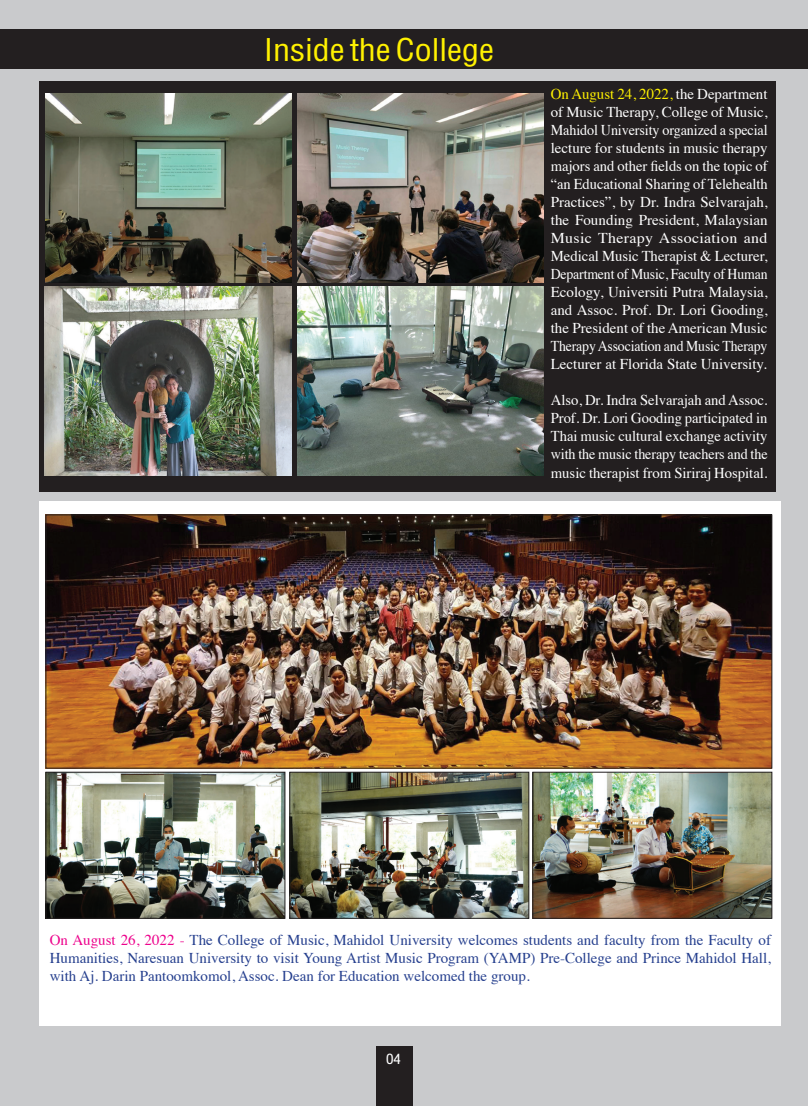
<style>
.page{position:relative;width:808px;height:1106px;background:#c9cacc}
.page>*{position:absolute;margin:0;border:0;box-sizing:border-box;transform-origin:0 0}
.t1{font:45px "DB Helvethaica X 57 Cond";color:#fff101;scale:1.05 1}
.t2{font:21px "DB Helvethaica X 57 Cond";color:#fff;scale:1.05 1}
.t3{font:15px/18px "Times";color:#fff;text-align:justify}
.t4{font:15px/18px "Times";color:#253f8e;text-align:justify}
.s1{color:#fff101}
.s2{color:#ed028c}
</style>
<div class="page">
<div style="left:376px;top:1046px;width:36px;height:60px;background:#231f20"></div>
<div style="left:39px;top:81px;width:737px;height:410px;background:#231f20"></div>
<div style="left:0;top:29px;width:808px;height:40px;background:#231f20"></div>
<img style="left:45px;top:94px;width:246px;height:189px">
<img style="left:45px;top:286px;width:246px;height:190px">
<img style="left:297px;top:286px;width:247px;height:190px">
<img style="left:297px;top:94px;width:247px;height:189px">
<div style="left:39px;top:501px;width:741px;height:524px;background:#fff"></div>
<hr style="left:807px;top:30px;width:1px;height:40px;background:#231f20">
<img style="left:48px;top:774px;width:235px;height:142px">
<div style="left:46px;top:772px;width:239px;height:146px;border:1px solid #231f20"></div>
<img style="left:292px;top:774px;width:235px;height:142px">
<div style="left:290px;top:772px;width:239px;height:146px;border:1px solid #231f20"></div>
<img style="left:48px;top:516px;width:722px;height:250px">
<div style="left:46px;top:514px;width:726px;height:254px;border:1px solid #231f20"></div>
<img style="left:535px;top:774px;width:235px;height:142px">
<div style="left:533px;top:772px;width:239px;height:146px;border:1px solid #231f20"></div>
<h1 class="t1" style="left:264px;top:25px;width:221px">Inside the College</h1>
<p class="t3" style="left:551px;top:84px;width:218px"><span class="s1">On August 24, 2022,</span> the Department of Music Therapy, College of Music, Mahidol University organized a special lecture for students in music therapy majors and other fields on the topic of “an Educational Sharing of Telehealth Practices”, by Dr. Indra Selvarajah, the Founding President, Malaysian Music Therapy Association and Medical Music Therapist &amp; Lecturer, Department of Music, Faculty of Human Ecology, Universiti Putra Malaysia, and Assoc. Prof. Dr. Lori Gooding, the President of the American Music Therapy Association and Music Therapy Lecturer at Florida State University.</p>
<p class="t3" style="left:551px;top:390px;width:218px">Also, Dr. Indra Selvarajah and Assoc.<br>Prof. Dr. Lori Gooding participated in Thai music cultural exchange activity with the music therapy teachers and the music therapist from Siriraj Hospital.</p>
<p class="t4" style="left:50px;top:929px;width:723px"><span class="s2">On August 26, 2022 -</span> The College of Music, Mahidol University welcomes students and faculty from the Faculty of Humanities, Naresuan University to visit Young Artist Music Program (YAMP) Pre-College and Prince Mahidol Hall, with Aj. Darin Pantoomkomol, Assoc. Dean for Education welcomed the group.</p>
<h2 class="t2" style="left:386px;top:1047px;width:16px">04</h2>
</div>
